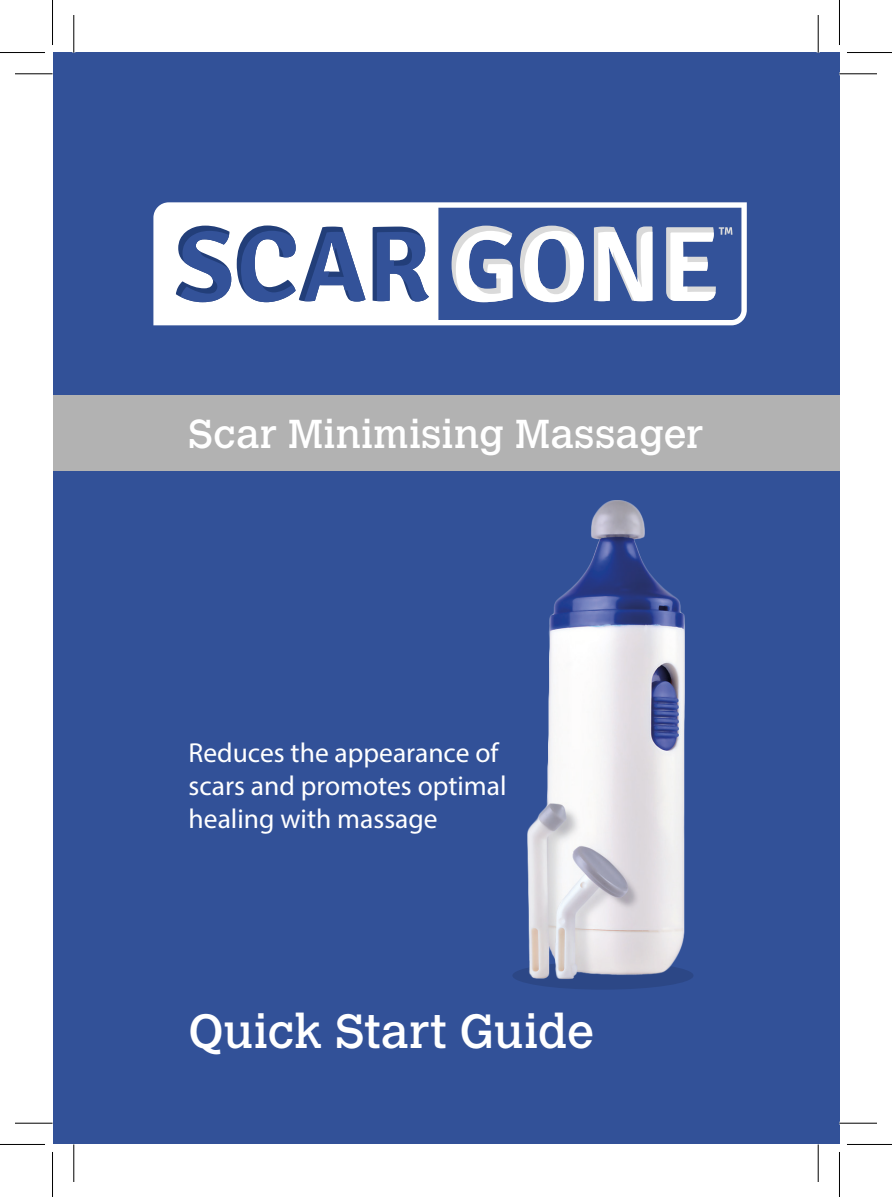
<style>
.page{position:relative;width:892px;height:1197px;background:#fff}
.page>*{position:absolute;margin:0;border:0;box-sizing:border-box;transform-origin:0 0}
.t1{font:47.5px "Calvert MT Std";color:#fff}
.t2{font:40px "Calvert MT Std";letter-spacing:.005em;color:#fff}
.t3{font:27.5px/33px "Myriad Pro";color:#fff}
</style>
<div class="page">
<div style="left:52px;top:52px;width:787px;height:1092px;background:#325198"></div>
<div style="left:153px;top:202px;width:593px;height:123px;background:#fff"></div>
<svg style="left:176px;top:225px;width:55px;height:77px"></svg>
<svg style="left:372px;top:226px;width:57px;height:75px"></svg>
<svg style="left:237px;top:225px;width:128px;height:77px"></svg>
<svg style="left:438px;top:205px;width:306px;height:117px"></svg>
<div style="left:52px;top:395px;width:787px;height:76px;background:#b2b2b2"></div>
<div style="left:512px;top:961px;width:181px;height:28px;background:#2c4786;border-radius:50%"></div>
<img style="left:519px;top:500px;width:174px;height:482px">
<hr style="left:15px;top:73px;width:37px;height:1px;background:#000">
<hr style="left:839px;top:73px;width:38px;height:1px;background:#000">
<hr style="left:15px;top:1122px;width:37px;height:1px;background:#000">
<hr style="left:839px;top:1122px;width:38px;height:1px;background:#000">
<hr style="left:73px;top:15px;width:1px;height:37px;background:#000">
<hr style="left:73px;top:1144px;width:1px;height:37px;background:#000">
<hr style="left:817px;top:15px;width:1px;height:37px;background:#000">
<hr style="left:817px;top:1144px;width:1px;height:37px;background:#000">
<hr style="left:0;top:52px;width:45px;height:1px;background:#000">
<hr style="left:847px;top:52px;width:45px;height:1px;background:#000">
<hr style="left:0;top:1143px;width:45px;height:1px;background:#000">
<hr style="left:847px;top:1143px;width:45px;height:1px;background:#000">
<hr style="left:52px;top:0;width:1px;height:45px;background:#000">
<hr style="left:52px;top:1151px;width:1px;height:45px;background:#000">
<hr style="left:839px;top:0;width:1px;height:45px;background:#000">
<hr style="left:839px;top:1151px;width:1px;height:45px;background:#000">
<h2 class="t2" style="left:189px;top:411px;width:516px">Scar Minimising Massager</h2>
<p class="t3" style="left:189px;top:736px;width:319px">Reduces the appearance of scars and promotes optimal healing with massage</p>
<h1 class="t1" style="left:189px;top:1003px;width:407px">Quick Start Guide</h1>
</div>
